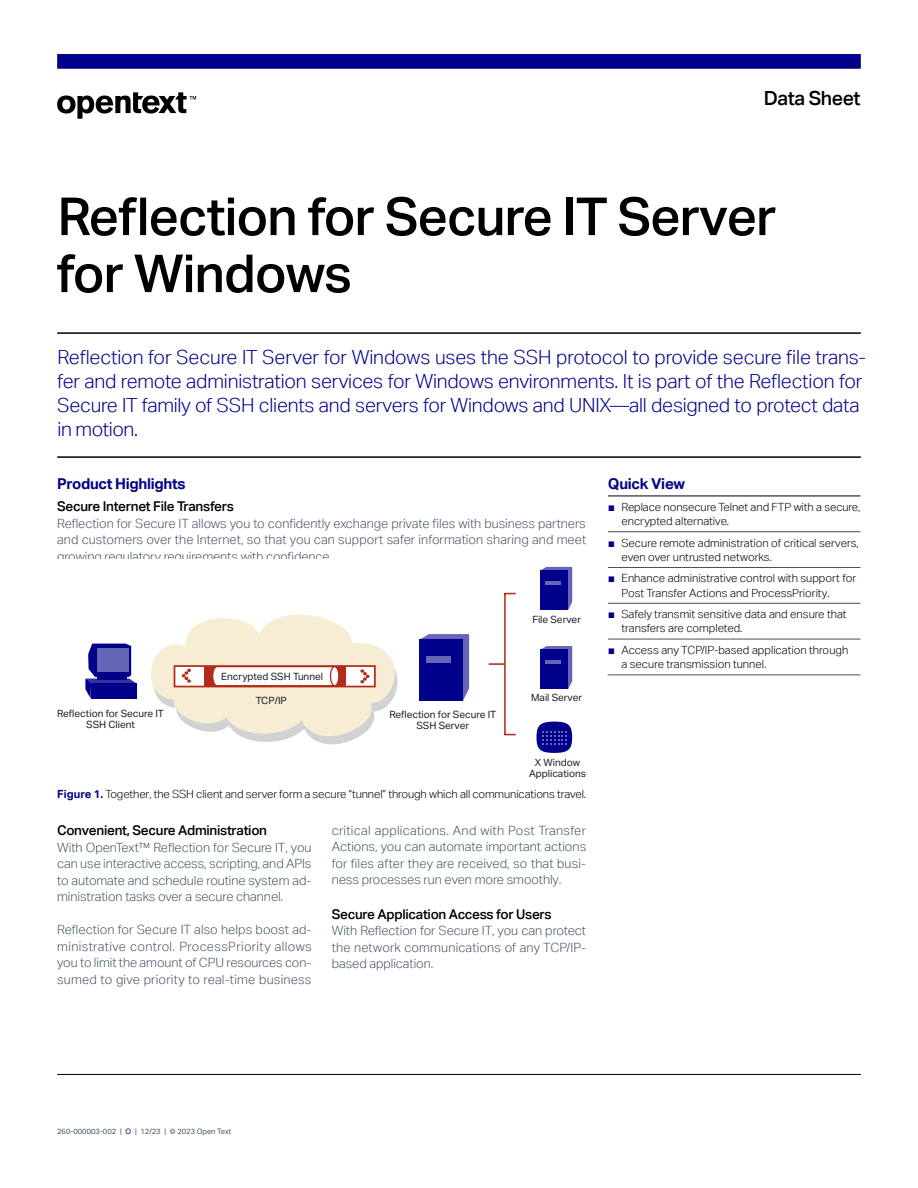
<style>
.page{position:relative;width:918px;height:1188px;background:#fff}
.page>*{position:absolute;margin:0;border:0;box-sizing:border-box;transform-origin:0 0}
.t1{font:500 52.5px/57px "Aktiv Grotesk";letter-spacing:-.02em;color:#000}
.t2{font:300 19.5px/24px "Aktiv Grotesk";letter-spacing:-.01em;color:#00008b}
.t3{font:500 19.5px "Aktiv Grotesk";letter-spacing:-.02em;color:#000}
.t4{font:700 15px "Aktiv Grotesk";letter-spacing:-.02em;color:#00008b}
.t5{font:500 13.5px "Aktiv Grotesk";letter-spacing:-.02em;color:#000}
.t6{font:300 12.75px/16.5px "Aktiv Grotesk";letter-spacing:-.005em;color:#455560;text-align:justify}
.t7{font:300 11.25px/14.2px "Aktiv Grotesk";color:#000}
.t8{font:10.05px/10.8px "Aktiv Grotesk";color:#231f20;text-align:center}
.t9{font:7.5px "Aktiv Grotesk";color:#455560}
.s1{font-weight:700;color:#00008b}
.s2{font-family:"Arial";font-weight:400;font-size:12px;color:#00008b}
.s3{color:#00008b}
</style>
<div class="page">
<hr style="left:608px;top:675px;width:253px;height:1px;background:#455560">
<hr style="left:57px;top:332px;width:804px;height:2px;background:#000">
<svg style="left:57px;top:92px;width:139px;height:27px"></svg>
<hr style="left:57px;top:456px;width:804px;height:2px;background:#000">
<svg style="left:135px;top:614px;width:263px;height:131px;fill:#f7edd4"></svg>
<svg style="left:86px;top:644px;width:50px;height:54px;background:#3434a2"></svg>
<div style="left:97px;top:649px;width:31px;height:23px;background:#6666b9"></div>
<div style="left:174px;top:666px;width:201px;height:21px;background:#b12c1b"></div>
<div style="left:174px;top:666px;width:30px;height:21px;background:#fff"></div>
<div style="left:346px;top:666px;width:29px;height:21px;background:#fff"></div>
<div style="left:174px;top:665px;width:202px;height:22px;border:2px solid #b12c1b"></div>
<svg style="left:182px;top:669px;width:9px;height:14px"></svg>
<svg style="left:211px;top:665px;width:124px;height:22px"></svg>
<div style="left:331px;top:667px;width:8px;height:19px;background:#fff;border-radius:50%"></div>
<div style="left:330px;top:666px;width:9px;height:20px;border:1px solid #b12c1b;border-radius:50%"></div>
<svg style="left:360px;top:669px;width:9px;height:14px"></svg>
<svg style="left:419px;top:634px;width:50px;height:67px"></svg>
<div style="left:419px;top:640px;width:44px;height:61px;background:#00008b"></div>
<div style="left:427px;top:656px;width:24px;height:6px;background:#6666b9"></div>
<svg style="left:504px;top:593px;width:12px;height:1px"></svg>
<hr style="left:504px;top:594px;width:2px;height:141px;background:#b12c1b">
<svg style="left:489px;top:663px;width:15px;height:2px"></svg>
<svg style="left:540px;top:646px;width:32px;height:43px"></svg>
<div style="left:540px;top:650px;width:28px;height:39px;background:#00008b"></div>
<hr style="left:545px;top:660px;width:15px;height:4px;background:#6666b9">
<svg style="left:540px;top:567px;width:32px;height:43px"></svg>
<div style="left:540px;top:571px;width:28px;height:39px;background:#00008b"></div>
<hr style="left:545px;top:581px;width:15px;height:4px;background:#6666b9">
<div style="left:536px;top:722px;width:36px;height:31px;background:#00008b;border-radius:50%"></div>
<svg style="left:543px;top:731px;width:24px;height:14px"></svg>
<hr style="left:608px;top:496px;width:252px;height:1px;background:#000">
<hr style="left:608px;top:531px;width:252px;height:1px;background:#455560">
<hr style="left:608px;top:567px;width:252px;height:1px;background:#455560">
<hr style="left:608px;top:603px;width:252px;height:1px;background:#455560">
<hr style="left:608px;top:639px;width:252px;height:1px;background:#455560">
<div style="left:57px;top:54px;width:804px;height:15px;background:#00008b;border:2px solid #00008b"></div>
<hr style="left:57px;top:1074px;width:804px;height:1px;background:#000">
<p class="t3" style="left:764px;top:86px;width:98px">Data Sheet</p>
<h1 class="t1" style="left:56px;top:187px;width:722px">Reflection for Secure IT Server for Windows</h1>
<p class="t2" style="left:57px;top:345px;width:810px">Reflection for Secure IT Server for Windows uses the SSH protocol to provide secure file trans&shy;fer and remote administration services for Windows environments. It is part of the Reflection for Secure IT family of SSH clients and servers for Windows and UNIX—all designed to protect data in motion.</p>
<h2 class="t4" style="left:57px;top:474px;width:130px">Product Highlights</h2>
<p class="t5" style="left:57px;top:498px;width:178px">Secure Internet File Transfers</p>
<p class="t6" style="left:57px;top:515px;width:531px">Reflection for Secure IT allows you to confidently exchange private files with business partners and customers over the Internet, so that you can support safer information sharing and meet growing regulatory requirements with confidence.</p>
<p class="t8" style="left:221px;top:671px;width:103px">Encrypted SSH Tunnel</p>
<p class="t8" style="left:256px;top:695px;width:33px">TCP/IP</p>
<p class="t8" style="left:57px;top:708px;width:108px">Reflection for Secure IT<br>SSH Client</p>
<p class="t8" style="left:389px;top:709px;width:108px">Reflection for Secure IT<br>SSH Server</p>
<p class="t8" style="left:532px;top:614px;width:50px">File Server</p>
<p class="t8" style="left:531px;top:692px;width:53px">Mail Server</p>
<p class="t8" style="left:529px;top:757px;width:59px">X Window<br>Applications</p>
<p class="t7" style="left:57px;top:787px;width:530px"><span class="s1">Figure 1.</span> Together, the SSH client and server form a secure “tunnel” through which all communications travel.</p>
<p class="t5" style="left:57px;top:822px;width:211px">Convenient, Secure Administration</p>
<p class="t6" style="left:57px;top:839px;width:256px">With OpenText™ Reflection for Secure IT, you can use interactive access, scripting, and APIs to automate and schedule routine system ad&shy;ministration tasks over a secure channel.</p>
<p class="t6" style="left:57px;top:922px;width:256px">Reflection for Secure IT also helps boost ad&shy;ministrative control. ProcessPriority allows you to limit the amount of CPU resources con&shy;sumed to give priority to real-time business</p>
<p class="t6" style="left:332px;top:822px;width:256px">critical applications. And with Post Transfer Actions, you can automate important actions for files after they are received, so that busi&shy;ness processes run even more smoothly.</p>
<p class="t5" style="left:332px;top:906px;width:221px">Secure Application Access for Users</p>
<p class="t6" style="left:332px;top:923px;width:256px">With Reflection for Secure IT, you can protect the network communications of any TCP/IP&shy;based application.</p>
<p class="t4" style="left:608px;top:475px;width:79px">Quick View</p>
<p class="t7" style="left:621px;top:500px;width:240px;text-indent:-14px"><span class="s2">■</span> Replace nonsecure Telnet and FTP with a secure, encrypted alternative.</p>
<p class="t7" style="left:621px;top:535px;width:239px;text-indent:-14px"><span class="s2">■</span> Secure remote administration of critical servers, even over untrusted networks.</p>
<p class="t7" style="left:621px;top:571px;width:236px;text-indent:-14px"><span class="s2">■</span> Enhance administrative control with support for<br>Post Transfer Actions and ProcessPriority.</p>
<p class="t7" style="left:621px;top:607px;width:227px;text-indent:-14px"><span class="s2">■</span> Safely transmit sensitive data and ensure that transfers are completed.</p>
<p class="t7" style="left:621px;top:643px;width:228px;text-indent:-14px"><span class="s2">■</span> Access any TCP/IP-based application through a secure transmission tunnel.</p>
<p class="t9" style="left:57px;top:1127px;width:176px">260-000003-002 | <span class="s3">O</span> | 12/23 | © 2023 Open Text</p>
</div>
